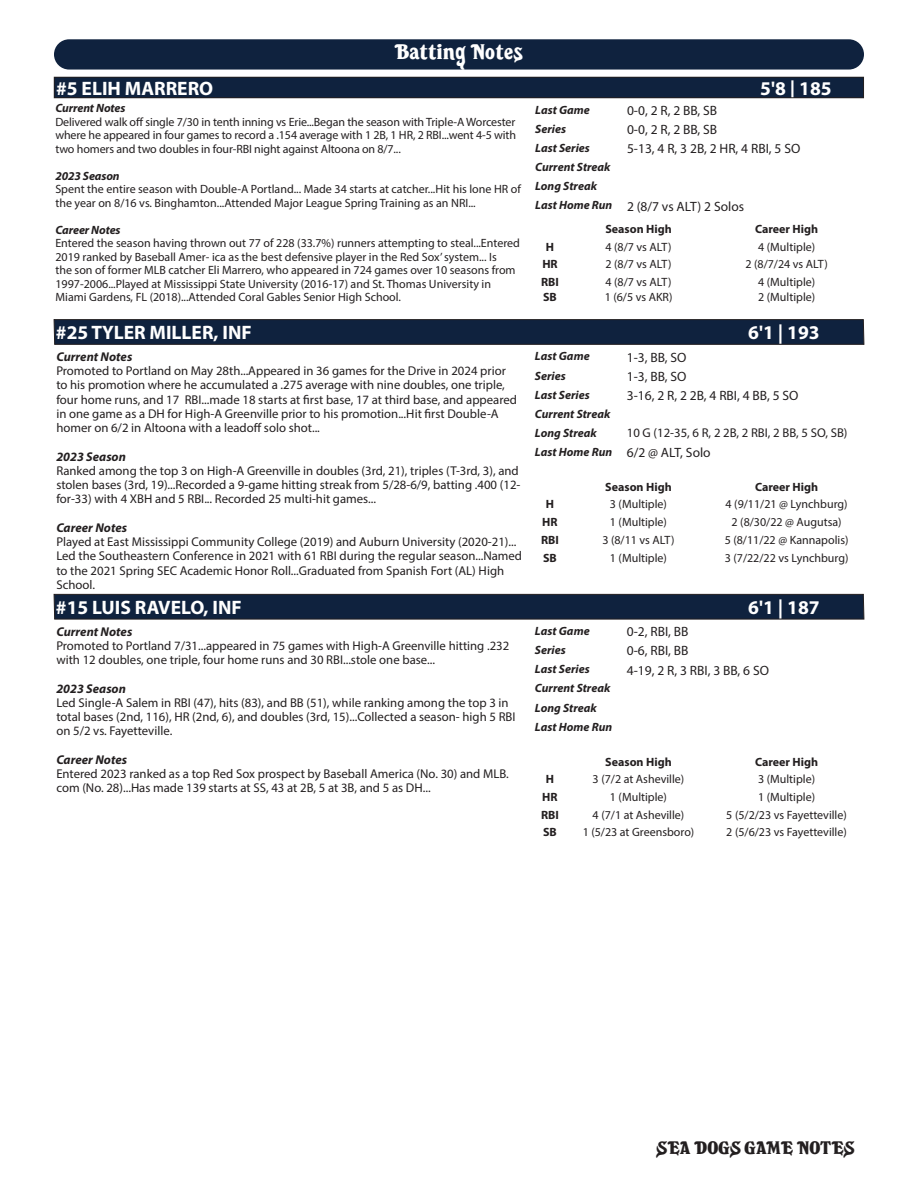
<style>
.page{position:relative;width:918px;height:1188px;background:#fff}
.page>*{position:absolute;margin:0;border:0;box-sizing:border-box;transform-origin:0 0}
.t1{font:21px "Sea Dogs";letter-spacing:.01em;color:#fff}
.t2{font:700 19.5px "Myriad Pro";color:#fff}
.t3{font:18px "Sea Dogs";color:#231f20}
.t4{font:13.5px "Myriad Pro";color:#231f20}
.t5{font:12.75px/14.2px "Myriad Pro";color:#231f20}
.t6{font:italic 700 12.75px "Myriad Pro";color:#231f20}
.t7{font:12px/13.5px "Myriad Pro";color:#231f20}
.t8{font:italic 700 12px "Myriad Pro";color:#231f20}
.t9{font:700 12px "Myriad Pro";color:#231f20}
</style>
<div class="page">
<div style="left:54px;top:39px;width:810px;height:31px;background:#0f223e;border-radius:15px"></div>
<svg style="left:53px;top:319px;width:812px;height:26px;background:#12233d"></svg>
<svg style="left:53px;top:594px;width:812px;height:26px;background:#14253f"></svg>
<div style="left:54px;top:77px;width:810px;height:21px;background:#0f223e"></div>
<div style="left:54px;top:77px;width:810px;height:21px;border:1px solid #231f20"></div>
<p class="t1" style="left:394px;top:39px;width:130px">Batting Notes</p>
<p class="t2" style="left:56px;top:76px;width:159px">#5 ELIH MARRERO</p>
<p class="t2" style="left:760px;top:76px;width:73px">5'8 | 185</p>
<p class="t8" style="left:55px;top:100px;width:72px">Current Notes</p>
<p class="t7" style="left:55px;top:115px;width:462px;text-align:justify">Delivered walk off single 7/30 in tenth inning vs Erie...Began the season with Triple-A Worcester where he appeared in four games to record a .154 average with 1 2B, 1 HR, 2 RBI...went 4-5 with two homers and two doubles in four-RBI night against Altoona on 8/7...</p>
<p class="t8" style="left:55px;top:168px;width:66px">2023 Season</p>
<p class="t7" style="left:55px;top:182px;width:467px">Spent the entire season with Double-A Portland... Made 34 starts at catcher...Hit his lone HR of the year on 8/16 vs. Binghamton...Attended Major League Spring Training as an NRI...</p>
<p class="t8" style="left:55px;top:222px;width:67px">Career Notes</p>
<p class="t7" style="left:55px;top:236px;width:466px">Entered the season having thrown out 77 of 228 (33.7%) runners attempting to steal...Entered 2019 ranked by Baseball Amer- ica as the best defensive player in the Red Sox’ system... Is<br>the son of former MLB catcher Eli Marrero, who appeared in 724 games over 10 seasons from 1997-2006...Played at Mississippi State University (2016-17) and St. Thomas University in Miami Gardens, FL (2018)...Attended Coral Gables Senior High School.</p>
<p class="t8" style="left:535px;top:102px;width:56px">Last Game</p>
<p class="t4" style="left:627px;top:102px;width:92px">0-0, 2 R, 2 BB, SB</p>
<p class="t8" style="left:535px;top:121px;width:32px">Series</p>
<p class="t4" style="left:627px;top:121px;width:92px">0-0, 2 R, 2 BB, SB</p>
<p class="t8" style="left:535px;top:140px;width:56px">Last Series</p>
<p class="t4" style="left:627px;top:140px;width:175px">5-13, 4 R, 3 2B, 2 HR, 4 RBI, 5 SO</p>
<p class="t8" style="left:535px;top:159px;width:77px">Current Streak</p>
<p class="t8" style="left:535px;top:178px;width:63px">Long Streak</p>
<p class="t8" style="left:535px;top:198px;width:79px">Last Home Run</p>
<p class="t4" style="left:627px;top:198px;width:119px">2 (8/7 vs ALT) 2 Solos</p>
<p class="t9" style="left:605px;top:221px;width:68px">Season High</p>
<p class="t9" style="left:755px;top:221px;width:65px">Career High</p>
<p class="t9" style="left:546px;top:239px;width:10px">H</p>
<p class="t7" style="left:606px;top:240px;width:68px">4 (8/7 vs ALT)</p>
<p class="t7" style="left:758px;top:240px;width:59px">4 (Multiple)</p>
<p class="t9" style="left:542px;top:257px;width:17px">HR</p>
<p class="t7" style="left:606px;top:257px;width:68px">2 (8/7 vs ALT)</p>
<p class="t7" style="left:745px;top:257px;width:84px">2 (8/7/24 vs ALT)</p>
<p class="t9" style="left:541px;top:274px;width:19px">RBI</p>
<p class="t7" style="left:606px;top:275px;width:68px">4 (8/7 vs ALT)</p>
<p class="t7" style="left:758px;top:275px;width:59px">4 (Multiple)</p>
<p class="t9" style="left:543px;top:289px;width:15px">SB</p>
<p class="t7" style="left:605px;top:290px;width:69px">1 (6/5 vs AKR)</p>
<p class="t7" style="left:758px;top:290px;width:59px">2 (Multiple)</p>
<p class="t2" style="left:56px;top:320px;width:197px">#25 TYLER MILLER, INF</p>
<p class="t2" style="left:748px;top:320px;width:73px">6'1 | 193</p>
<p class="t6" style="left:56px;top:348px;width:77px">Current Notes</p>
<p class="t5" style="left:56px;top:363px;width:462px">Promoted to Portland on May 28th...Appeared in 36 games for the Drive in 2024 prior to his promotion where he accumulated a .275 average with nine doubles, one triple, four home runs, and 17 RBI...made 18 starts at first base, 17 at third base, and appeared in one game as a DH for High-A Greenville prior to his promotion...Hit first Double-A homer on 6/2 in Altoona with a leadoff solo shot...</p>
<p class="t6" style="left:56px;top:448px;width:71px">2023 Season</p>
<p class="t5" style="left:56px;top:463px;width:466px">Ranked among the top 3 on High-A Greenville in doubles (3rd, 21), triples (T-3rd, 3), and stolen bases (3rd, 19)...Recorded a 9-game hitting streak from 5/28-6/9, batting .400 (12- for-33) with 4 XBH and 5 RBI... Recorded 25 multi-hit games...</p>
<p class="t6" style="left:56px;top:519px;width:72px">Career Notes</p>
<p class="t5" style="left:56px;top:534px;width:467px">Played at East Mississippi Community College (2019) and Auburn University (2020-21)...<br>Led the Southeastern Conference in 2021 with 61 RBI during the regular season...Named to the 2021 Spring SEC Academic Honor Roll...Graduated from Spanish Fort (AL) High School.</p>
<p class="t8" style="left:535px;top:349px;width:56px">Last Game</p>
<p class="t4" style="left:627px;top:349px;width:61px">1-3, BB, SO</p>
<p class="t8" style="left:535px;top:368px;width:32px">Series</p>
<p class="t4" style="left:627px;top:368px;width:61px">1-3, BB, SO</p>
<p class="t8" style="left:535px;top:387px;width:56px">Last Series</p>
<p class="t4" style="left:627px;top:387px;width:173px">3-16, 2 R, 2 2B, 4 RBI, 4 BB, 5 SO</p>
<p class="t8" style="left:535px;top:406px;width:77px">Current Streak</p>
<p class="t8" style="left:535px;top:425px;width:63px">Long Streak</p>
<p class="t5" style="left:627px;top:426px;width:222px">10 G (12-35, 6 R, 2 2B, 2 RBI, 2 BB, 5 SO, SB)</p>
<p class="t8" style="left:535px;top:444px;width:79px">Last Home Run</p>
<p class="t4" style="left:627px;top:444px;width:85px">6/2 @ ALT, Solo</p>
<p class="t9" style="left:605px;top:479px;width:68px">Season High</p>
<p class="t9" style="left:755px;top:479px;width:65px">Career High</p>
<p class="t9" style="left:546px;top:497px;width:10px">H</p>
<p class="t7" style="left:610px;top:498px;width:59px">3 (Multiple)</p>
<p class="t7" style="left:726px;top:498px;width:124px">4 (9/11/21 @ Lynchburg)</p>
<p class="t9" style="left:542px;top:514px;width:17px">HR</p>
<p class="t7" style="left:610px;top:515px;width:59px">1 (Multiple)</p>
<p class="t7" style="left:732px;top:515px;width:112px">2 (8/30/22 @ Augutsa)</p>
<p class="t9" style="left:541px;top:532px;width:19px">RBI</p>
<p class="t7" style="left:602px;top:533px;width:74px">3 (8/11 vs ALT)</p>
<p class="t7" style="left:725px;top:533px;width:125px">5 (8/11/22 @ Kannapolis)</p>
<p class="t9" style="left:543px;top:550px;width:15px">SB</p>
<p class="t7" style="left:610px;top:551px;width:59px">1 (Multiple)</p>
<p class="t7" style="left:725px;top:551px;width:125px">3 (7/22/22 vs Lynchburg)</p>
<p class="t2" style="left:56px;top:595px;width:187px">#15 LUIS RAVELO, INF</p>
<p class="t2" style="left:748px;top:595px;width:73px">6'1 | 187</p>
<p class="t6" style="left:56px;top:623px;width:77px">Current Notes</p>
<p class="t5" style="left:56px;top:638px;width:455px">Promoted to Portland 7/31...appeared in 75 games with High-A Greenville hitting .232 with 12 doubles, one triple, four home runs and 30 RBI...stole one base...</p>
<p class="t6" style="left:56px;top:680px;width:71px">2023 Season</p>
<p class="t5" style="left:56px;top:695px;width:461px">Led Single-A Salem in RBI (47), hits (83), and BB (51), while ranking among the top 3 in total bases (2nd, 116), HR (2nd, 6), and doubles (3rd, 15)...Collected a season- high 5 RBI on 5/2 vs. Fayetteville.</p>
<p class="t6" style="left:56px;top:751px;width:72px">Career Notes</p>
<p class="t5" style="left:56px;top:766px;width:454px">Entered 2023 ranked as a top Red Sox prospect by Baseball America (No. 30) and MLB. com (No. 28)...Has made 139 starts at SS, 43 at 2B, 5 at 3B, and 5 as DH...</p>
<p class="t8" style="left:535px;top:623px;width:56px">Last Game</p>
<p class="t4" style="left:627px;top:624px;width:63px">0-2, RBI, BB</p>
<p class="t8" style="left:535px;top:642px;width:32px">Series</p>
<p class="t4" style="left:627px;top:643px;width:63px">0-6, RBI, BB</p>
<p class="t8" style="left:535px;top:662px;width:56px">Last Series</p>
<p class="t4" style="left:627px;top:662px;width:144px">4-19, 2 R, 3 RBI, 3 BB, 6 SO</p>
<p class="t8" style="left:535px;top:681px;width:77px">Current Streak</p>
<p class="t8" style="left:535px;top:700px;width:63px">Long Streak</p>
<p class="t8" style="left:535px;top:719px;width:79px">Last Home Run</p>
<p class="t9" style="left:605px;top:754px;width:68px">Season High</p>
<p class="t9" style="left:755px;top:754px;width:65px">Career High</p>
<p class="t9" style="left:546px;top:771px;width:10px">H</p>
<p class="t7" style="left:593px;top:772px;width:93px">3 (7/2 at Asheville)</p>
<p class="t7" style="left:758px;top:772px;width:59px">3 (Multiple)</p>
<p class="t9" style="left:542px;top:789px;width:17px">HR</p>
<p class="t7" style="left:610px;top:790px;width:59px">1 (Multiple)</p>
<p class="t7" style="left:758px;top:790px;width:59px">1 (Multiple)</p>
<p class="t9" style="left:541px;top:807px;width:19px">RBI</p>
<p class="t7" style="left:593px;top:808px;width:93px">4 (7/1 at Asheville)</p>
<p class="t7" style="left:726px;top:808px;width:122px">5 (5/2/23 vs Fayetteville)</p>
<p class="t9" style="left:543px;top:825px;width:15px">SB</p>
<p class="t7" style="left:583px;top:825px;width:113px">1 (5/23 at Greensboro)</p>
<p class="t7" style="left:726px;top:825px;width:122px">2 (5/6/23 vs Fayetteville)</p>
<h3 class="t3" style="left:657px;top:1138px;width:200px">SEA DOGS GAME NOTES</h3>
</div>
